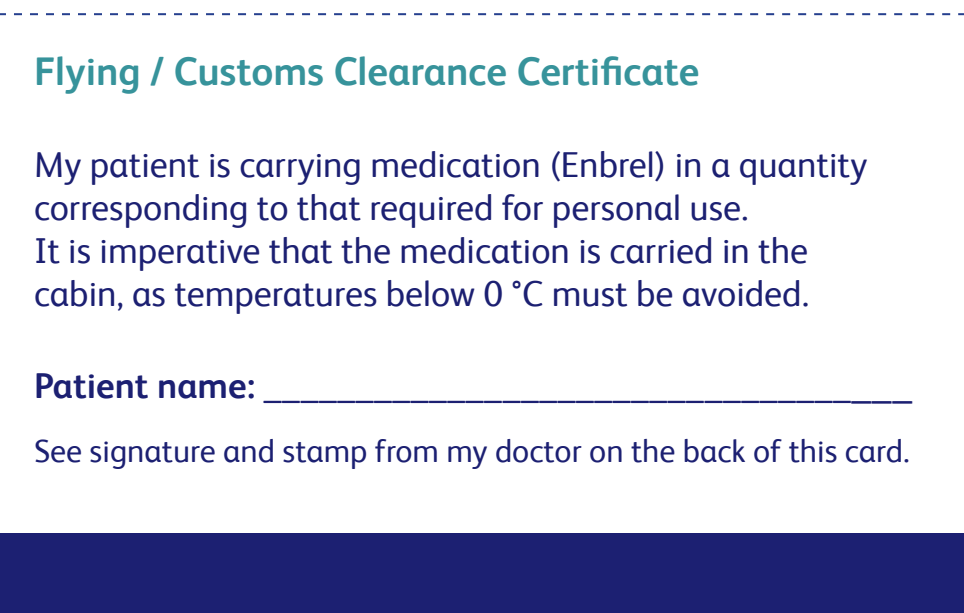
<style>
.page{position:relative;width:964px;height:613px;background:#fff}
.page>*{position:absolute;margin:0;border:0;box-sizing:border-box;transform-origin:0 0}
.t1{font:700 40px "FS Albert Pro";color:#37939b}
.t2{font:36px "FS Albert Pro";color:#1c2072}
.t3{font:32px "FS Albert Pro";color:#1c2072}
.s1{font-weight:700}
.s2{font-size:40px}
</style>
<div class="page">
<svg style="left:0;top:13px;width:964px;height:2px"></svg>
<div style="left:0;top:533px;width:964px;height:79px;background:#1c2072"></div>
<p class="t1" style="left:34px;top:43px;width:667px">Flying / Customs Clearance Certificate</p>
<p class="t2" style="left:34px;top:138px;width:835px">My patient is carrying medication (Enbrel) in a quantity</p>
<p class="t2" style="left:34px;top:182px;width:716px">corresponding to that required for personal use.</p>
<p class="t2" style="left:34px;top:225px;width:775px">It is imperative that the medication is carried in the</p>
<p class="t2" style="left:34px;top:268px;width:776px">cabin, as temperatures below 0 °C must be avoided.</p>
<p class="t2" style="left:34px;top:359px;width:880px"><span class="s1">Patient name:</span> ________________________________<span class="s2">___</span></p>
<p class="t3" style="left:34px;top:427px;width:877px">See signature and stamp from my doctor on the back of this card.</p>
</div>
